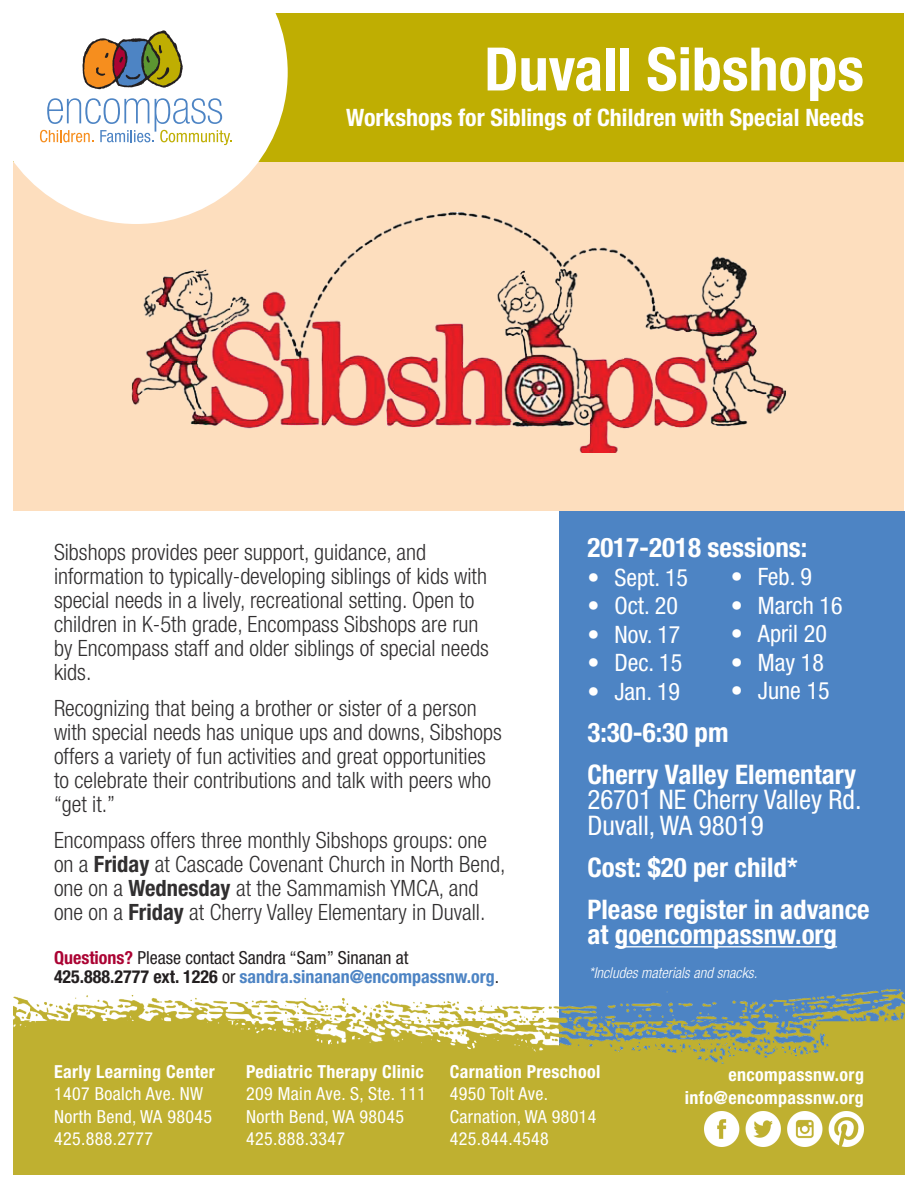
<style>
.page{position:relative;width:918px;height:1188px;background:#fff}
.page>*{position:absolute;margin:0;border:0;box-sizing:border-box;transform-origin:0 0}
.t1{font:700 condensed 60px "Helvetica Neue LT Pro";color:#fff}
.t2{font:700 condensed 27px/42px "Helvetica Neue LT Pro";color:#fff}
.t3{font:condensed 27px/25.5px "Helvetica Neue LT Pro";color:#fff}
.t4{font:condensed 24px "Helvetica Neue LT Pro";color:#fff}
.t5{font:700 condensed 24px "Helvetica Neue LT Pro";color:#fff}
.t6{font:300 condensed 22.5px/24px "Helvetica Neue LT Pro";color:#312f30}
.t7{font:condensed 18px/22.5px "Helvetica Neue LT Pro";letter-spacing:.02em;color:#fff}
.t8{font:condensed 18px/19.5px "Helvetica Neue LT Pro";color:#231f20}
.t9{font:700 condensed 18px/22.5px "Helvetica Neue LT Pro";letter-spacing:.02em;color:#fff;text-align:right}
.t10{font:italic 300 condensed 15px "Helvetica Neue LT Pro";color:#fff}
.s1{font-weight:700}
.s2{font-weight:700;color:#ab0333}
.s3{font-weight:700;color:#4d84c4}
</style>
<div class="page">
<div style="left:14px;top:125px;width:890px;height:386px;background:#fddebe"></div>
<img style="left:131px;top:213px;width:656px;height:240px">
<div style="left:559px;top:511px;width:345px;height:606px;background:#4d84c4"></div>
<img style="left:14px;top:988px;width:890px;height:186px">
<img style="left:705px;top:1112px;width:159px;height:35px">
<div style="left:14px;top:14px;width:890px;height:148px;background:#bfae02"></div>
<svg style="left:13px;top:13px;width:275px;height:211px;fill:#fff"></svg>
<svg style="left:82px;top:30px;width:101px;height:60px"></svg>
<svg style="left:40px;top:98px;width:192px;height:47px"></svg>
<hr style="left:615px;top:946px;width:222px;height:1px;background:#fff">
<h1 class="t1" style="left:484px;top:33px;width:381px">Duvall Sibshops</h1>
<p class="t5" style="left:346px;top:103px;width:519px">Workshops for Siblings of Children with Special Needs</p>
<p class="t6" style="left:54px;top:540px;width:436px">Sibshops provides peer support, guidance, and information to typically-developing siblings of kids with special needs in a lively, recreational setting. Open to children in K-5th grade, Encompass Sibshops are run by Encompass staff and older siblings of special needs kids.</p>
<p class="t6" style="left:54px;top:696px;width:449px">Recognizing that being a brother or sister of a person with special needs has unique ups and downs, Sibshops offers a variety of fun activities and great opportunities to celebrate their contributions and talk with peers who “get it.”</p>
<p class="t6" style="left:54px;top:828px;width:453px">Encompass offers three monthly Sibshops groups: one on a <span class="s1">Friday</span> at Cascade Covenant Church in North Bend, one on a <span class="s1">Wednesday</span> at the Sammamish YMCA, and one on a <span class="s1">Friday</span> at Cherry Valley Elementary in Duvall.</p>
<p class="t8" style="left:54px;top:948px;width:447px"><span class="s2">Questions?</span> Please contact Sandra “Sam” Sinanan at<br><span class="s1">425.888.2777 ext. 1226</span> or <span class="s3">sandra.sinanan@encompassnw.org</span>.</p>
<p class="t2" style="left:587px;top:526px;width:222px">2017-2018 sessions:</p>
<p class="t4" style="left:587px;top:563px;width:102px">• Sept. 15</p>
<p class="t4" style="left:587px;top:592px;width:92px">• Oct. 20</p>
<p class="t4" style="left:587px;top:620px;width:95px">• Nov. 17</p>
<p class="t4" style="left:587px;top:649px;width:96px">• Dec. 15</p>
<p class="t4" style="left:587px;top:677px;width:94px">• Jan. 19</p>
<p class="t2" style="left:587px;top:711px;width:270px">3:30-6:30 pm<br>Cherry Valley Elementary</p>
<p class="t3" style="left:587px;top:787px;width:276px">26701 NE Cherry Valley Rd.<br>Duvall, WA 98019</p>
<p class="t2" style="left:587px;top:846px;width:284px">Cost: $20 per child*<br>Please register in advance</p>
<p class="t2" style="left:587px;top:913px;width:251px">at goencompassnw.org</p>
<p class="t10" style="left:589px;top:964px;width:170px">*Includes materials and snacks.</p>
<p class="t4" style="left:731px;top:563px;width:82px">• Feb. 9</p>
<p class="t4" style="left:731px;top:591px;width:113px">• March 16</p>
<p class="t4" style="left:731px;top:620px;width:98px">• April 20</p>
<p class="t4" style="left:731px;top:648px;width:95px">• May 18</p>
<p class="t4" style="left:731px;top:677px;width:100px">• June 15</p>
<p class="t9" style="left:54px;top:1060px;width:162px">Early Learning Center</p>
<p class="t7" style="left:54px;top:1083px;width:159px">1407 Boalch Ave. NW<br>North Bend, WA 98045<br>425.888.2777</p>
<p class="t9" style="left:246px;top:1060px;width:179px">Pediatric Therapy Clinic</p>
<p class="t7" style="left:246px;top:1083px;width:181px">209 Main Ave. S, Ste. 111<br>North Bend, WA 98045<br>425.888.3347</p>
<p class="t9" style="left:450px;top:1060px;width:152px">Carnation Preschool</p>
<p class="t7" style="left:450px;top:1083px;width:148px">4950 Tolt Ave.<br>Carnation, WA 98014<br>425.844.4548</p>
<p class="t9" style="left:685px;top:1064px;width:181px">encompassnw.org info@encompassnw.org</p>
</div>
